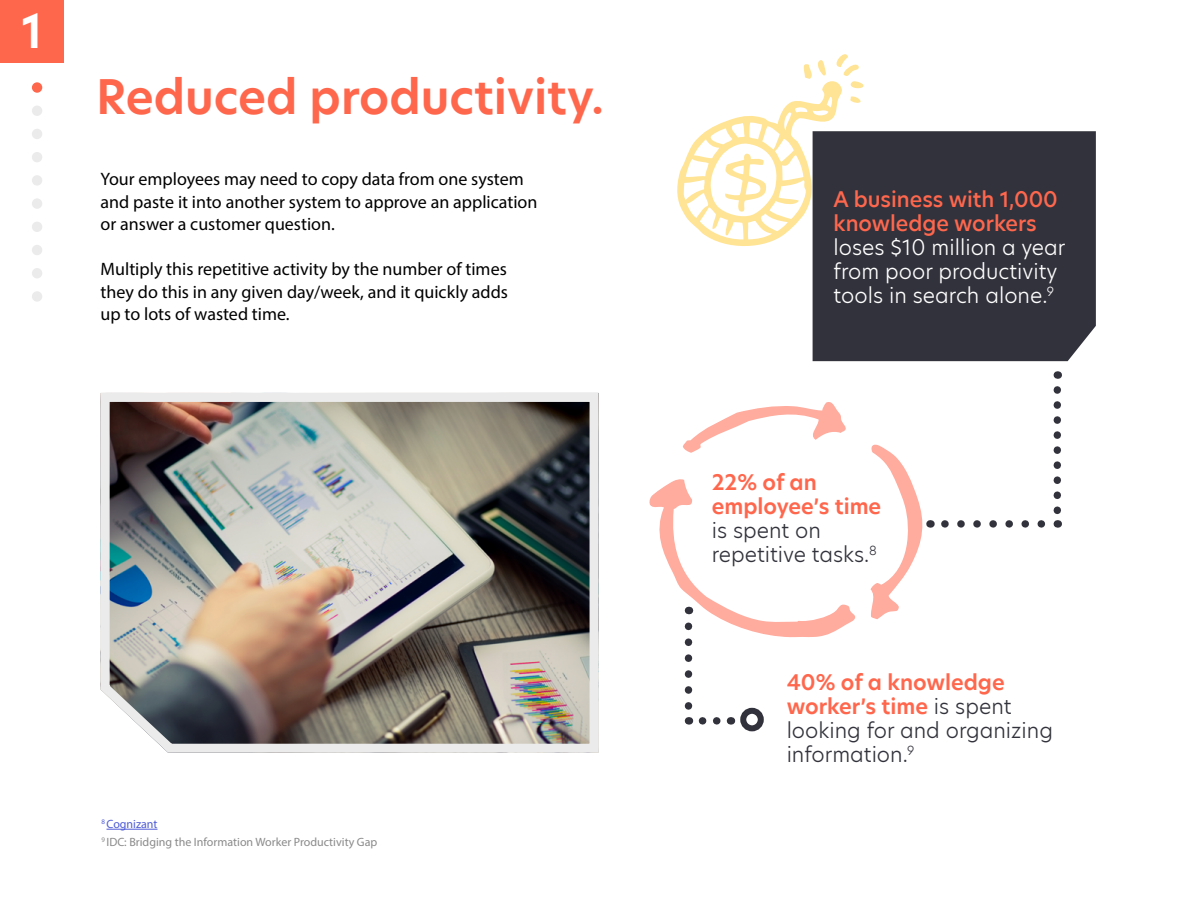
<style>
.page{position:relative;width:1200px;height:900px;background:#fff}
.page>*{position:absolute;margin:0;border:0;box-sizing:border-box;transform-origin:0 0}
.t1{font:600 46.5px "TP Hero";color:#ff674d}
.t2{font:600 46.5px "TP Hero";color:#fff}
.t3{font:300 21px/24px "TP Hero";color:#32323c}
.t4{font:300 21px/24px "TP Hero";color:#fff}
.t5{font:500 21px/24px "TP Hero";color:#ff674d}
.t6{font:600 21px/24px "TP Hero";color:#ff674d}
.t7{font:18px/22.5px "Myriad Pro";color:#000101}
.t8{font:12px/18px "Myriad Pro";color:#8a8a8a}
.s1{color:#4f5cd6}
.s2{font-weight:600;color:#ff674d}
</style>
<div class="page">
<svg style="left:677px;top:54px;width:187px;height:197px"></svg>
<div style="left:813px;top:131px;width:283px;height:230px;background:#32323c"></div>
<hr style="left:107px;top:829px;width:51px;height:1px;background:#4f5cd6">
<div style="left:32px;top:82px;width:10px;height:11px;background:#ff674d;border-radius:50%"></div>
<div style="left:32px;top:175px;width:10px;height:11px;background:#ebebeb;border-radius:50%"></div>
<div style="left:32px;top:129px;width:10px;height:10px;background:#ebebeb;border-radius:50%"></div>
<div style="left:32px;top:222px;width:10px;height:10px;background:#ebebeb;border-radius:50%"></div>
<div style="left:32px;top:268px;width:10px;height:10px;background:#ebebeb;border-radius:50%"></div>
<div style="left:32px;top:106px;width:10px;height:10px;background:#ebebeb;border-radius:50%"></div>
<div style="left:32px;top:198px;width:10px;height:11px;background:#ebebeb;border-radius:50%"></div>
<div style="left:32px;top:152px;width:10px;height:10px;background:#ebebeb;border-radius:50%"></div>
<div style="left:32px;top:245px;width:10px;height:10px;background:#ebebeb;border-radius:50%"></div>
<div style="left:32px;top:291px;width:10px;height:11px;background:#ebebeb;border-radius:50%"></div>
<svg style="left:683px;top:402px;width:163px;height:51px"></svg>
<svg style="left:941px;top:520px;width:100px;height:8px"></svg>
<svg style="left:1054px;top:390px;width:7px;height:138px"></svg>
<svg style="left:870px;top:444px;width:61px;height:175px"></svg>
<svg style="left:649px;top:479px;width:206px;height:246px"></svg>
<div style="left:740px;top:708px;width:24px;height:23px;border:6px solid #32323c;border-radius:50%"></div>
<div style="left:0;top:0;width:64px;height:63px;background:#ff674d"></div>
<img style="left:100px;top:392px;width:499px;height:361px">
<h1 class="t2" style="left:21px;top:0;width:23px">1</h1>
<h1 class="t1" style="left:96px;top:65px;width:509px">Reduced productivity.</h1>
<p class="t7" style="left:101px;top:168px;width:438px">Your employees may need to copy data from one system and paste it into another system to approve an application or answer a customer question.</p>
<p class="t7" style="left:101px;top:258px;width:409px;text-align:justify">Multiply this repetitive activity by the number of times they do this in any given day/week, and it quickly adds up to lots of wasted time.</p>
<p class="t8" style="left:101px;top:815px;width:277px"><sup>8</sup> <span class="s1">Cognizant<br></span><sup>9</sup> IDC: Bridging the Information Worker Productivity Gap</p>
<p class="t5" style="left:834px;top:187px;width:226px">A business with 1,000 knowledge workers</p>
<p class="t4" style="left:834px;top:234px;width:233px">loses $10 million a year from poor productivity tools in search alone.<sup>9</sup></p>
<p class="t6" style="left:712px;top:470px;width:171px">22% of an employee’s time</p>
<p class="t3" style="left:712px;top:518px;width:167px">is spent on repetitive tasks.<sup>8</sup></p>
<p class="t3" style="left:787px;top:670px;width:268px"><span class="s2">40% of a knowledge worker’s time</span> is spent looking for and organizing information.<sup>9</sup></p>
</div>
